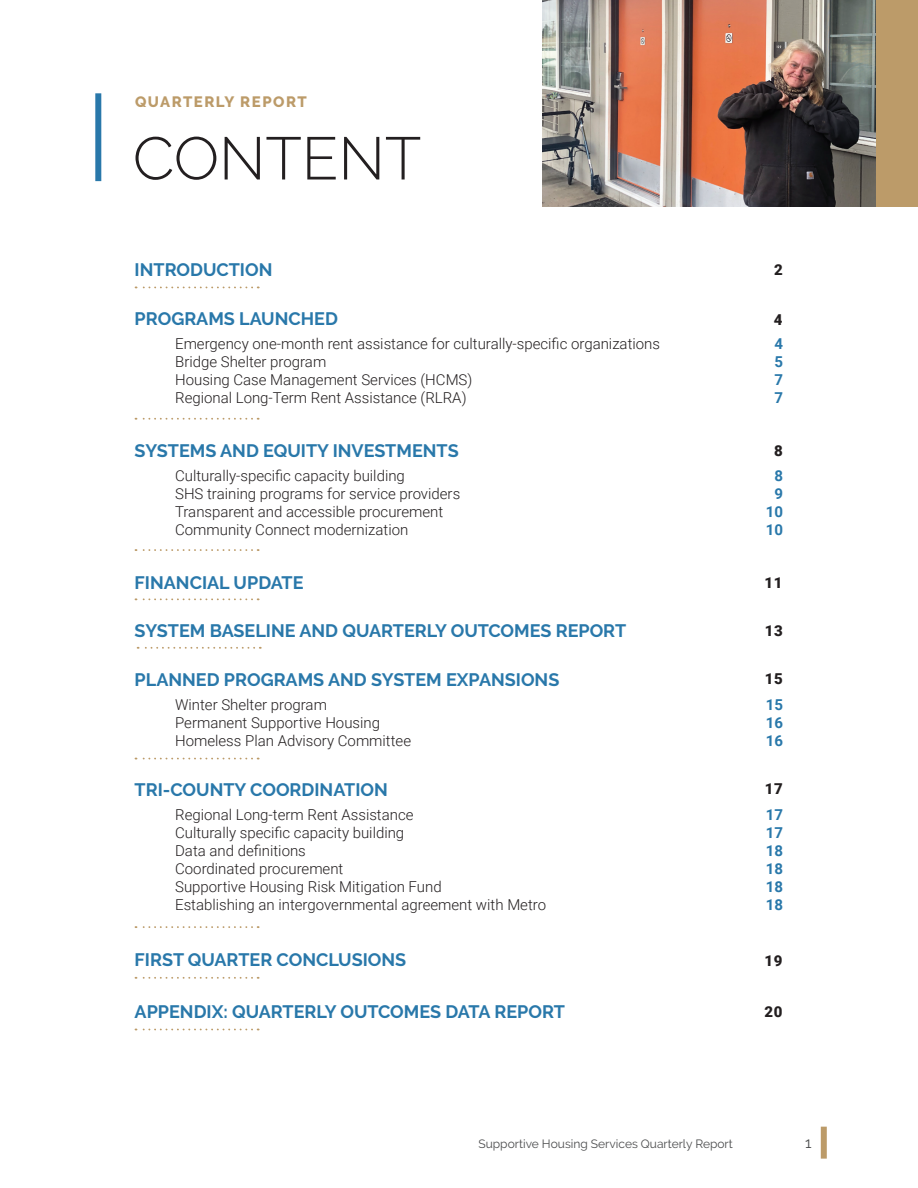
<style>
.page{position:relative;width:918px;height:1188px;background:#fff}
.page>*{position:absolute;margin:0;border:0;box-sizing:border-box;transform-origin:0 0}
.t1{font:300 60px "Raleway";color:#231f20}
.t2{font:700 18px "Raleway";color:#2978aa}
.t3{font:300 15px "Roboto";color:#231f20}
.t4{font:700 15px "Roboto";color:#2978aa}
.t5{font:900 15px "Roboto";letter-spacing:.035em;color:#231f20}
.t6{font:800 15px "Raleway";letter-spacing:.1em;color:#bc9b69}
.t7{font:15px "Raleway";color:#4b4c4d}
.t8{font:12px "Raleway";color:#4b4c4d}
</style>
<div class="page">
<div style="left:821px;top:1127px;width:6px;height:32px;background:#bc9b69"></div>
<img style="left:542px;top:0;width:335px;height:206px">
<div style="left:877px;top:0;width:41px;height:206px;background:#bc9b69"></div>
<svg style="left:136px;top:287px;width:116px;height:1px"></svg>
<svg style="left:136px;top:418px;width:116px;height:2px"></svg>
<svg style="left:136px;top:758px;width:116px;height:2px"></svg>
<svg style="left:136px;top:598px;width:116px;height:2px"></svg>
<svg style="left:136px;top:977px;width:116px;height:2px"></svg>
<svg style="left:136px;top:1029px;width:116px;height:1px"></svg>
<svg style="left:136px;top:549px;width:116px;height:2px"></svg>
<svg style="left:136px;top:926px;width:116px;height:2px"></svg>
<svg style="left:138px;top:647px;width:116px;height:2px"></svg>
<div style="left:95px;top:93px;width:6px;height:88px;background:#2978aa"></div>
<p class="t6" style="left:135px;top:94px;width:173px">QUARTERLY REPORT</p>
<h1 class="t1" style="left:133px;top:123px;width:290px">CONTENT</h1>
<p class="t2" style="left:135px;top:259px;width:139px">INTRODUCTION</p>
<p class="t5" style="left:774px;top:259px;width:10px">2</p>
<p class="t2" style="left:135px;top:309px;width:205px">PROGRAMS LAUNCHED</p>
<p class="t3" style="left:175px;top:333px;width:486px">Emergency one-month rent assistance for culturally-specific organizations</p>
<p class="t4" style="left:774px;top:333px;width:10px">4</p>
<p class="t3" style="left:175px;top:351px;width:153px">Bridge Shelter program</p>
<p class="t4" style="left:774px;top:351px;width:10px">5</p>
<p class="t3" style="left:175px;top:369px;width:299px">Housing Case Management Services (HCMS)</p>
<p class="t4" style="left:774px;top:369px;width:10px">7</p>
<p class="t3" style="left:175px;top:387px;width:293px">Regional Long-Term Rent Assistance (RLRA)</p>
<p class="t4" style="left:774px;top:387px;width:10px">7</p>
<p class="t5" style="left:774px;top:309px;width:10px">4</p>
<p class="t2" style="left:135px;top:440px;width:326px">SYSTEMS AND EQUITY INVESTMENTS</p>
<p class="t3" style="left:175px;top:465px;width:231px">Culturally-specific capacity building</p>
<p class="t4" style="left:774px;top:465px;width:10px">8</p>
<p class="t3" style="left:175px;top:483px;width:287px">SHS training programs for service providers</p>
<p class="t4" style="left:774px;top:483px;width:10px">9</p>
<p class="t3" style="left:175px;top:501px;width:270px">Transparent and accessible procurement</p>
<p class="t4" style="left:766px;top:501px;width:19px">10</p>
<p class="t3" style="left:175px;top:519px;width:235px">Community Connect modernization</p>
<p class="t4" style="left:766px;top:519px;width:19px">10</p>
<p class="t5" style="left:774px;top:440px;width:10px">8</p>
<p class="t2" style="left:135px;top:572px;width:170px">FINANCIAL UPDATE</p>
<p class="t5" style="left:765px;top:572px;width:19px">11</p>
<p class="t2" style="left:135px;top:621px;width:493px">SYSTEM BASELINE AND QUARTERLY OUTCOMES REPORT</p>
<p class="t5" style="left:765px;top:620px;width:19px">13</p>
<p class="t5" style="left:765px;top:668px;width:19px">15</p>
<p class="t2" style="left:135px;top:670px;width:426px">PLANNED PROGRAMS AND SYSTEM EXPANSIONS</p>
<p class="t3" style="left:175px;top:694px;width:153px">Winter Shelter program</p>
<p class="t4" style="left:766px;top:694px;width:19px">15</p>
<p class="t3" style="left:175px;top:712px;width:206px">Permanent Supportive Housing</p>
<p class="t4" style="left:766px;top:712px;width:19px">16</p>
<p class="t3" style="left:175px;top:730px;width:237px">Homeless Plan Advisory Committee</p>
<p class="t4" style="left:766px;top:730px;width:19px">16</p>
<p class="t2" style="left:135px;top:780px;width:255px">TRI-COUNTY COORDINATION</p>
<p class="t3" style="left:175px;top:805px;width:240px">Regional Long-term Rent Assistance</p>
<p class="t4" style="left:766px;top:805px;width:19px">17</p>
<p class="t3" style="left:175px;top:823px;width:231px">Culturally specific capacity building</p>
<p class="t4" style="left:766px;top:823px;width:19px">17</p>
<p class="t3" style="left:175px;top:841px;width:132px">Data and definitions</p>
<p class="t4" style="left:766px;top:841px;width:19px">18</p>
<p class="t3" style="left:175px;top:859px;width:170px">Coordinated procurement</p>
<p class="t4" style="left:766px;top:859px;width:19px">18</p>
<p class="t3" style="left:175px;top:877px;width:268px">Supportive Housing Risk Mitigation Fund</p>
<p class="t4" style="left:766px;top:877px;width:19px">18</p>
<p class="t3" style="left:175px;top:895px;width:373px">Establishing an intergovernmental agreement with Metro</p>
<p class="t4" style="left:766px;top:895px;width:19px">18</p>
<p class="t5" style="left:765px;top:778px;width:19px">17</p>
<p class="t2" style="left:135px;top:950px;width:273px">FIRST QUARTER CONCLUSIONS</p>
<p class="t2" style="left:135px;top:1001px;width:432px">APPENDIX: QUARTERLY OUTCOMES DATA REPORT</p>
<p class="t5" style="left:765px;top:950px;width:19px">19</p>
<p class="t5" style="left:765px;top:1001px;width:19px">20</p>
<p class="t8" style="left:478px;top:1137px;width:256px">Supportive Housing Services Quarterly Report</p>
<p class="t7" style="left:805px;top:1134px;width:8px">1</p>
</div>
